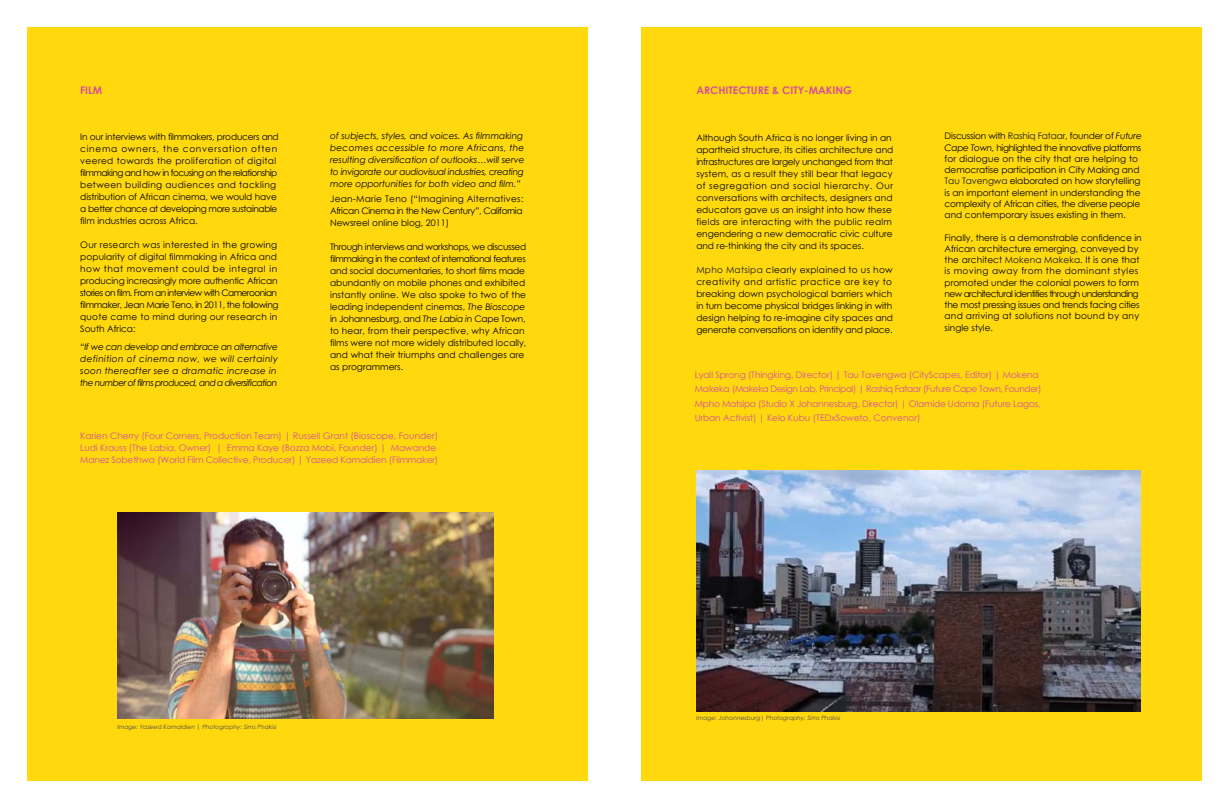
<style>
.page{position:relative;width:1229px;height:808px;background:#fff}
.page>*{position:absolute;margin:0;border:0;box-sizing:border-box;transform-origin:0 0}
.t1{font:700 10.5px "Century Gothic";color:#d55097}
.t2{font:9px/12px "Century Gothic";color:#000}
.t3{font:9px/14.4px "Century Gothic";letter-spacing:-.01em;color:#d55097}
.t4{font:italic 9px/12px "Century Gothic";color:#000}
.t5{font:italic 9px/12px "Century Gothic";letter-spacing:-.035em;color:#000}
.t6{font:italic 6px "Century Gothic";color:#4a4a49}
.s1{font-style:italic}
.s2{color:#1b1b1a}
</style>
<div class="page">
<div style="left:27px;top:27px;width:560px;height:754px;background:#ffd80e"></div>
<div style="left:641px;top:27px;width:561px;height:754px;background:#ffd80e"></div>
<img style="left:117px;top:512px;width:377px;height:206px">
<img style="left:696px;top:470px;width:445px;height:241px">
<p class="t1" style="left:80px;top:82px;width:24px">FILM</p>
<p class="t2" style="left:80px;top:130px;width:200px">In our interviews with filmmakers, producers and cinema owners, the conversation often veered towards the proliferation of digital filmmaking and how in focusing on the relationship between building audiences and tackling distribution of African cinema, we would have a better chance at developing more sustainable film industries across Africa.</p>
<p class="t2" style="left:80px;top:238px;width:200px">Our research was interested in the growing popularity of digital filmmaking in Africa and how that movement could be integral in producing increasingly more authentic African stories on film. From an interview with Cameroonian filmmaker, Jean Marie Teno, in 2011, the following quote came to mind during our research in South Africa:</p>
<p class="t5" style="left:80px;top:340px;width:199px">“If we can develop and embrace an alternative definition of cinema now, we will certainly soon thereafter see a dramatic increase in the number of films produced, and a diversification</p>
<p class="t4" style="left:330px;top:130px;width:196px">of subjects, styles, and voices. As filmmaking becomes accessible to more Africans, the resulting diversification of outlooks…will serve to invigorate our audiovisual industries, creating more opportunities for both video and film.”</p>
<p class="t2" style="left:330px;top:193px;width:195px;text-align:justify">Jean-Marie Teno (“Imagining Alternatives:<br>African Cinema in the New Century”, California Newsreel online blog, 2011)</p>
<p class="t2" style="left:330px;top:241px;width:198px">Through interviews and workshops, we discussed filmmaking in the context of international features and social documentaries, to short films made abundantly on mobile phones and exhibited instantly online. We also spoke to two of the leading independent cinemas, <span class="s1">The Bioscope </span>in Johannesburg, and <span class="s1">The Labia i</span>n Cape Town, to hear, from their perspective, why African films were not more widely distributed locally, and what their triumphs and challenges are as programmers.</p>
<p class="t3" style="left:80px;top:430px;width:359px;line-height:12px">Karien Cherry (Four Corners, Production Team) | Russell Grant (Bioscope, Founder)<br>Ludi Krauss (The Labia, Owner) | Emma Kaye (Bozza Mobi, Founder) | Mawande<br>Manez Sobethwa (World Film Collective, Producer) | Yazeed Kamaldien (Filmmaker)</p>
<p class="t6" style="left:117px;top:723px;width:161px">Image: Yazeed Kamaldien | Photography: Sims Phakisi</p>
<p class="t1" style="left:696px;top:82px;width:157px">ARCHITECTURE &amp; CITY-MAKING</p>
<p class="t2" style="left:944px;top:130px;width:199px;line-height:11.2px">Discussion with <span class="s2">Rashiq Fataar</span>, founder of <span class="s1">Future Cape Town,</span> highlighted the innovative platforms for dialogue on the city that are helping to democratise participation in City Making and <span class="s2">Tau Tavengwa</span> elaborated on how storytelling is an important element in understanding the complexity of African cities, the diverse people and contemporary issues existing in them.</p>
<p class="t2" style="left:944px;top:231px;width:199px;line-height:11.3px">Finally, there is a demonstrable confidence in African architecture emerging, conveyed by the architect <span class="s2">Mokena Makeka</span>. It is one that is moving away from the dominant styles promoted under the colonial powers to form new architectural identities through understanding the most pressing issues and trends facing cities and arriving at solutions not bound by any single style.</p>
<p class="t3" style="left:695px;top:367px;width:348px">Lyall Sprong (Thingking, Director) | Tau Tavengwa (CityScapes, Editor) | Mokena Makeka (Makeka Design Lab, Principal) | Rashiq Fataar (Future Cape Town, Founder)<br>Mpho Matsipa (Studio X Johannesburg, Director) | Olamide Udoma (Future Lagos, Urban Activist) | Kelo Kubu (TEDxSoweto, Convenor)</p>
<p class="t2" style="left:696px;top:132px;width:198px">Although South Africa is no longer living in an apartheid structure, its cities architecture and infrastructures are largely unchanged from that system, as a result they still bear that legacy of segregation and social hierarchy. Our conversations with architects, designers and educators gave us an insight into how these fields are interacting with the public realm engendering a new democratic civic culture and re-thinking the city and its spaces.</p>
<p class="t2" style="left:696px;top:264px;width:198px;text-align:justify"><span class="s2">Mpho Matsipa</span> clearly explained to us how creativity and artistic practice are key to breaking down psychological barriers which in turn become physical bridges linking in with design helping to re-imagine city spaces and generate conversations on identity and place.</p>
<p class="t6" style="left:696px;top:714px;width:145px">Image: Johannesburg| Photography: Sims Phakisi</p>
</div>
